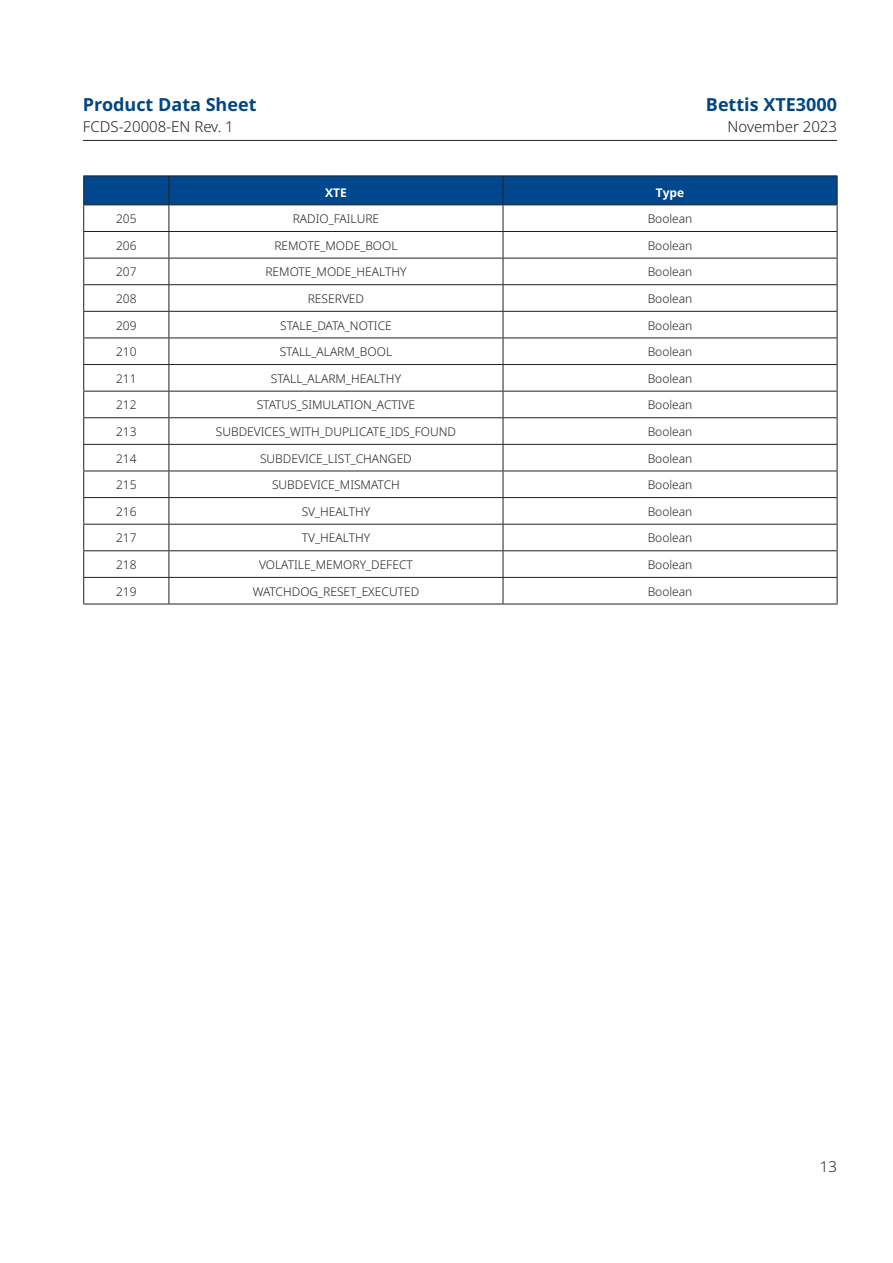
<style>
.page{position:relative;width:893px;height:1263px;background:#fff}
.page>*{position:absolute;margin:0;border:0;box-sizing:border-box;transform-origin:0 0}
.t1{font:700 18px "Noto Sans";color:#004684}
.t2{font:300 15px "Noto Sans";color:#231f20}
._05_Tabel_text{font:300 12px "Noto Sans";color:#231f20}
._05_Tabel_header{font:700 12px "Noto Sans";color:#fff}
</style>
<div class="page">
<hr style="left:83px;top:140px;width:754px;height:1px;background:#231f20">
<svg style="left:83px;top:176px;width:755px;height:428px"></svg>
<hr style="left:83px;top:604px;width:86px;height:1px;background:#231f20">
<hr style="left:169px;top:604px;width:334px;height:1px;background:#231f20">
<hr style="left:503px;top:604px;width:334px;height:1px;background:#231f20">
<h1 class="t1" style="left:83px;top:94px;width:175px">Product Data Sheet</h1>
<h1 class="t1" style="left:706px;top:94px;width:133px">Bettis XTE3000</h1>
<p class="t2" style="left:83px;top:118px;width:152px">FCDS-20008-EN Rev. 1</p>
<p class="t2" style="left:727px;top:118px;width:111px">November 2023</p>
<p class="_05_Tabel_header" style="left:325px;top:186px;width:23px">XTE</p>
<p class="_05_Tabel_header" style="left:656px;top:186px;width:30px">Type</p>
<p class="_05_Tabel_text" style="left:116px;top:212px;width:22px">205</p>
<p class="_05_Tabel_text" style="left:293px;top:212px;width:88px">RADIO_FAILURE</p>
<p class="_05_Tabel_text" style="left:648px;top:212px;width:46px">Boolean</p>
<p class="_05_Tabel_text" style="left:116px;top:239px;width:22px">206</p>
<p class="_05_Tabel_text" style="left:274px;top:239px;width:125px">REMOTE_MODE_BOOL</p>
<p class="_05_Tabel_text" style="left:648px;top:239px;width:46px">Boolean</p>
<p class="_05_Tabel_text" style="left:116px;top:265px;width:22px">207</p>
<p class="_05_Tabel_text" style="left:265px;top:265px;width:143px">REMOTE_MODE_HEALTHY</p>
<p class="_05_Tabel_text" style="left:648px;top:265px;width:46px">Boolean</p>
<p class="_05_Tabel_text" style="left:116px;top:292px;width:22px">208</p>
<p class="_05_Tabel_text" style="left:308px;top:292px;width:58px">RESERVED</p>
<p class="_05_Tabel_text" style="left:648px;top:292px;width:46px">Boolean</p>
<p class="_05_Tabel_text" style="left:116px;top:318px;width:22px">209</p>
<p class="_05_Tabel_text" style="left:280px;top:318px;width:113px">STALE_DATA_NOTICE</p>
<p class="_05_Tabel_text" style="left:648px;top:318px;width:46px">Boolean</p>
<p class="_05_Tabel_text" style="left:116px;top:345px;width:22px">210</p>
<p class="_05_Tabel_text" style="left:280px;top:345px;width:114px">STALL_ALARM_BOOL</p>
<p class="_05_Tabel_text" style="left:648px;top:345px;width:46px">Boolean</p>
<p class="_05_Tabel_text" style="left:116px;top:372px;width:22px">211</p>
<p class="_05_Tabel_text" style="left:271px;top:372px;width:132px">STALL_ALARM_HEALTHY</p>
<p class="_05_Tabel_text" style="left:648px;top:372px;width:46px">Boolean</p>
<p class="_05_Tabel_text" style="left:116px;top:398px;width:22px">212</p>
<p class="_05_Tabel_text" style="left:257px;top:398px;width:160px">STATUS_SIMULATION_ACTIVE</p>
<p class="_05_Tabel_text" style="left:648px;top:398px;width:46px">Boolean</p>
<p class="_05_Tabel_text" style="left:116px;top:425px;width:22px">213</p>
<p class="_05_Tabel_text" style="left:216px;top:425px;width:242px">SUBDEVICES_WITH_DUPLICATE_IDS_FOUND</p>
<p class="_05_Tabel_text" style="left:648px;top:425px;width:46px">Boolean</p>
<p class="_05_Tabel_text" style="left:116px;top:451px;width:22px">214</p>
<p class="_05_Tabel_text" style="left:260px;top:451px;width:153px">SUBDEVICE_LIST_CHANGED</p>
<p class="_05_Tabel_text" style="left:648px;top:451px;width:46px">Boolean</p>
<p class="_05_Tabel_text" style="left:116px;top:478px;width:22px">215</p>
<p class="_05_Tabel_text" style="left:272px;top:478px;width:129px">SUBDEVICE_MISMATCH</p>
<p class="_05_Tabel_text" style="left:648px;top:478px;width:46px">Boolean</p>
<p class="_05_Tabel_text" style="left:116px;top:505px;width:22px">216</p>
<p class="_05_Tabel_text" style="left:302px;top:505px;width:70px">SV_HEALTHY</p>
<p class="_05_Tabel_text" style="left:648px;top:505px;width:46px">Boolean</p>
<p class="_05_Tabel_text" style="left:116px;top:531px;width:22px">217</p>
<p class="_05_Tabel_text" style="left:302px;top:531px;width:70px">TV_HEALTHY</p>
<p class="_05_Tabel_text" style="left:648px;top:531px;width:46px">Boolean</p>
<p class="_05_Tabel_text" style="left:116px;top:558px;width:22px">218</p>
<p class="_05_Tabel_text" style="left:259px;top:558px;width:155px">VOLATILE_MEMORY_DEFECT</p>
<p class="_05_Tabel_text" style="left:648px;top:558px;width:46px">Boolean</p>
<p class="_05_Tabel_text" style="left:116px;top:584px;width:22px">219</p>
<p class="_05_Tabel_text" style="left:253px;top:584px;width:168px">WATCHDOG_RESET_EXECUTED</p>
<p class="_05_Tabel_text" style="left:648px;top:584px;width:46px">Boolean</p>
<p class="t2" style="left:820px;top:1157px;width:19px">13</p>
</div>
